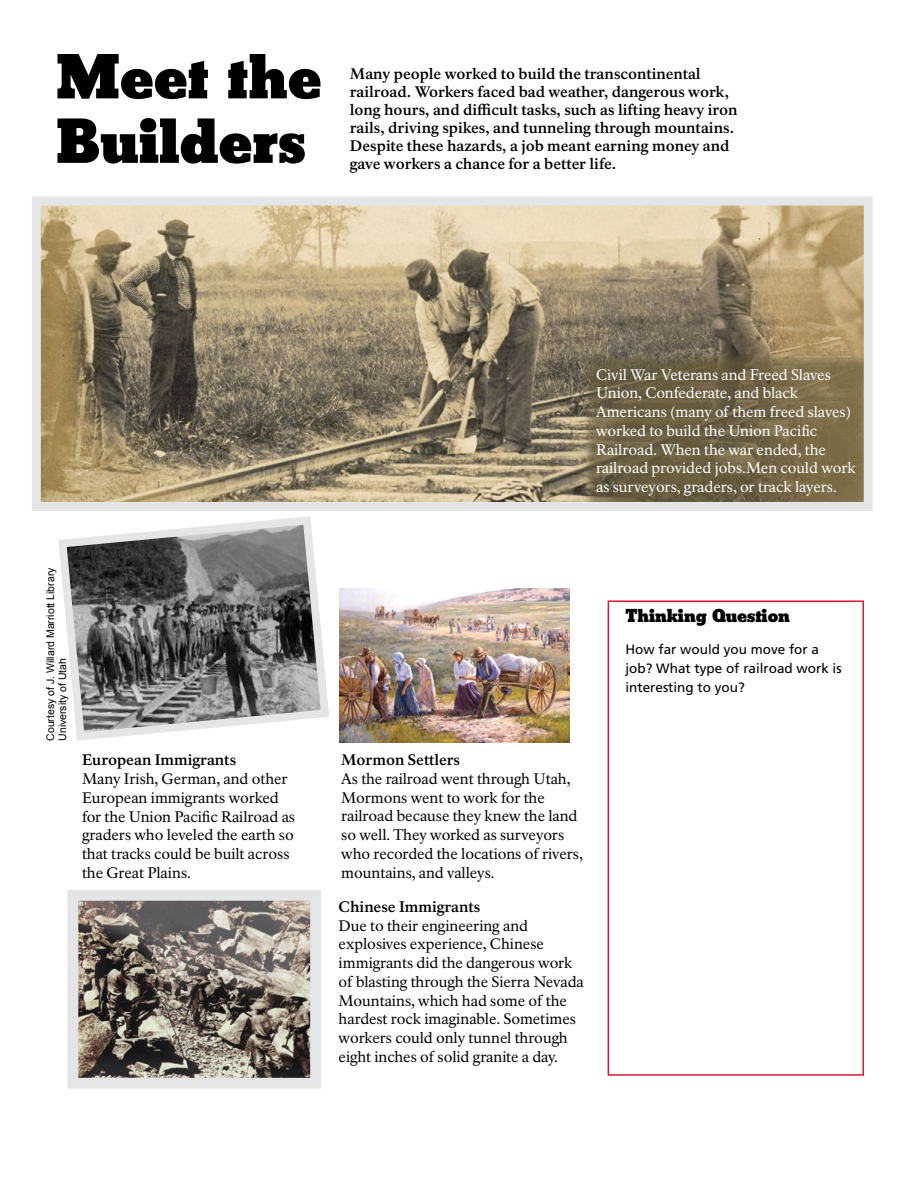
<style>
.page{position:relative;width:918px;height:1188px;background:#fff}
.page>*{position:absolute;margin:0;border:0;box-sizing:border-box;transform-origin:0 0}
.t1{font:700 60.9px/64.5px "Beton CG Extra";color:#000}
.t2{font:700 18px "Beton CG Extra";color:#000}
.t3{font:15px/18.8px "NPS Rawlinson OT";letter-spacing:-.005em;color:#000}
.t4{font:700 15px/18px "NPS Rawlinson OT";letter-spacing:-.005em;color:#000}
.t5{font:15px/18.8px "NPS Rawlinson OT";letter-spacing:-.005em;color:#fff}
.t6{font:13.5px/18.8px "Frutiger";color:#000}
.t7{font:10.5px/12px "Arial";color:#000}
</style>
<div class="page">
<img style="left:42px;top:206px;width:821px;height:295px">
<div style="left:608px;top:600px;width:256px;height:476px;border:2px solid #d71635"></div>
<div style="left:32px;top:196px;width:841px;height:315px;border:9px solid #e4e5e6"></div>
<svg style="left:58px;top:516px;width:271px;height:225px"></svg>
<img style="left:339px;top:589px;width:230px;height:153px">
<img style="left:79px;top:902px;width:230px;height:175px">
<div style="left:67px;top:890px;width:254px;height:199px;border:11px solid #e4e5e6"></div>
<h1 class="t1" style="left:56px;top:43px;width:267px">Meet the<br>Builders</h1>
<p class="t4" style="left:350px;top:65px;width:352px">Many people worked to build the transcontinental</p>
<p class="t4" style="left:350px;top:83px;width:389px">railroad. Workers faced bad weather, dangerous work, long hours, and difcult tasks, such as lifting heavy iron rails, driving spikes, and tunneling through mountains.<br>Despite these hazards, a job meant earning money and</p>
<p class="t4" style="left:350px;top:155px;width:268px">gave workers a chance for a better life.</p>
<p class="t7" style="left:45px;top:741px;width:175px;rotate:-90deg">Courtesy of J. Willard Marriott Library<br>University of Utah</p>
<p class="t4" style="left:82px;top:751px;width:156px">European Immigrants</p>
<p class="t3" style="left:82px;top:770px;width:215px">Many Irish, German, and other<br>European immigrants worked for the Union Pacifc Railroad as graders who leveled the earth so that tracks could be built across the Great Plains.</p>
<p class="t5" style="left:596px;top:365px;width:261px">Civil War Veterans and Freed Slaves Union, Confederate, and black Americans (many of them freed slaves) worked to build the Union Pacifc Railroad. When the war ended, the railroad provided jobs.Men could work as surveyors, graders, or track layers.</p>
<p class="t4" style="left:341px;top:751px;width:120px">Mormon Settlers</p>
<p class="t3" style="left:341px;top:769px;width:243px">As the railroad went through Utah,<br>Mormons went to work for the railroad because they knew the land so well. They worked as surveyors who recorded the locations of rivers, mountains, and valleys.</p>
<p class="t4" style="left:339px;top:898px;width:143px">Chinese Immigrants</p>
<p class="t3" style="left:339px;top:916px;width:247px">Due to their engineering and explosives experience, Chinese immigrants did the dangerous work of blasting through the Sierra Nevada Mountains, which had some of the hardest rock imaginable. Sometimes workers could only tunnel through eight inches of solid granite a day.</p>
<h1 class="t2" style="left:626px;top:604px;width:166px">Thinking Question</h1>
<p class="t6" style="left:626px;top:640px;width:218px">How far would you move for a job? What type of railroad work is interesting to you?</p>
</div>
